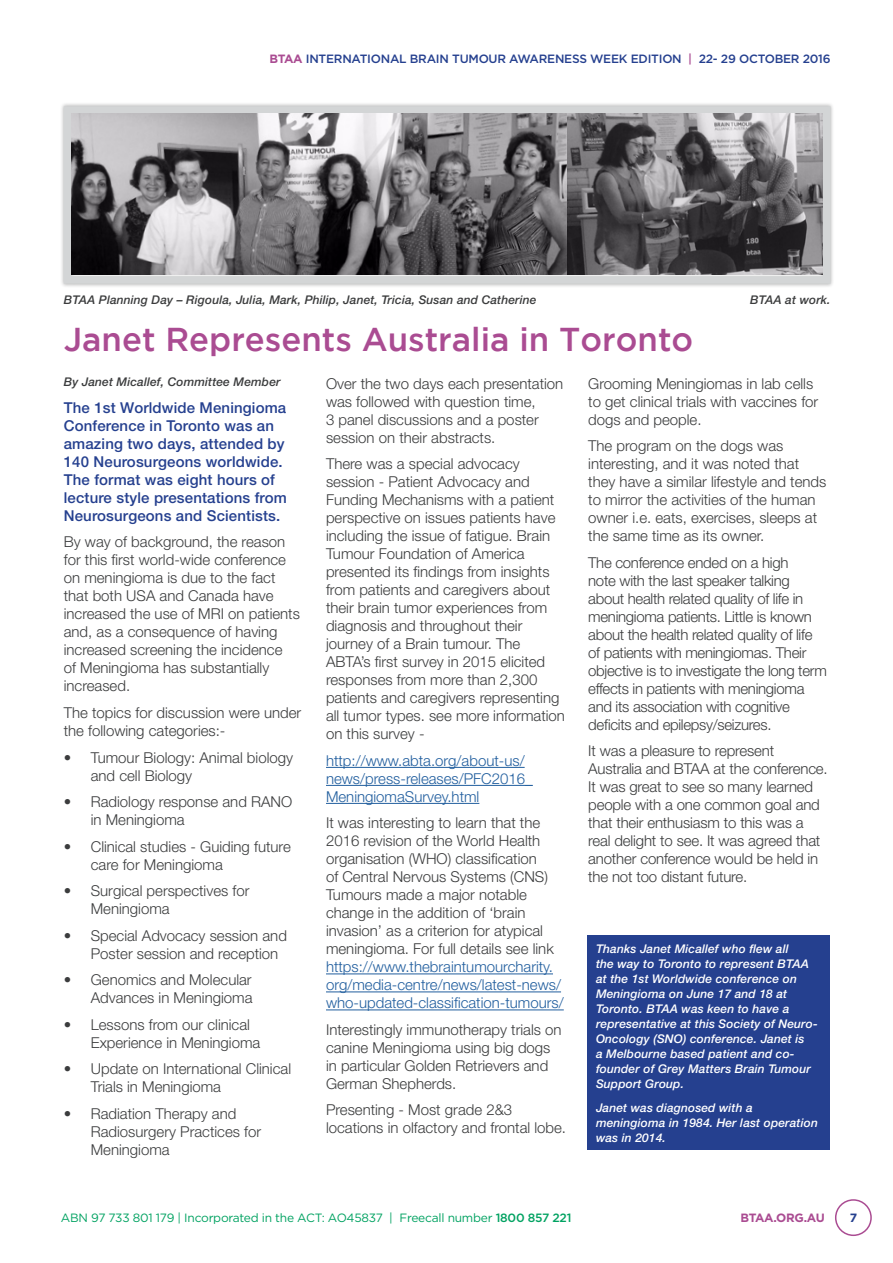
<style>
.page{position:relative;width:893px;height:1263px;background:#fff}
.page>*{position:absolute;margin:0;border:0;box-sizing:border-box;transform-origin:0 0}
.t1{font:500 33px "Gotham";color:#aa4c92}
.t2{font:300 15px/18px "Helvetica Neue LT";color:#3b3c3d}
.t3{font:300 15px/18px "Helvetica Neue LT";letter-spacing:-.02em;color:#3b3c3d}
.t4{font:300 15px/18px "Helvetica Neue LT";color:#215e9e}
.t5{font:500 15px/18px "Helvetica Neue LT";letter-spacing:.01em;color:#25408f}
.t6{font:italic 500 12px/15px "Helvetica Neue LT";letter-spacing:.01em;color:#fff}
.t7{font:italic 500 12px "Helvetica Neue LT";letter-spacing:.01em;color:#3b3c3d}
.t8{font:12px "Gotham";letter-spacing:-.02em;color:#00a261}
.t9{font:500 12px "Gotham";letter-spacing:-.02em;color:#25408f}
.t10{font:700 12px "Gotham";letter-spacing:-.035em;color:#aa4c92}
.t11{font:700 12px "Gotham";color:#25408f}
.s1{font-weight:700;color:#aa4c92}
.s2{color:#aa4c92}
.s3{font-weight:500}
</style>
<div class="page">
<div style="left:835px;top:1199px;width:37px;height:37px;border:2px solid #aa4c92;border-radius:50%"></div>
<div style="left:60px;top:102px;width:774px;height:186px;background:#000;opacity:.3"></div>
<div style="left:64px;top:106px;width:767px;height:178px;border:8px solid #d3d5d6"></div>
<div style="left:587px;top:935px;width:243px;height:215px;background:#25408f"></div>
<hr style="left:326px;top:767px;width:199px;height:1px;background:#215e9e">
<hr style="left:326px;top:785px;width:207px;height:1px;background:#215e9e">
<hr style="left:326px;top:803px;width:153px;height:1px;background:#215e9e">
<hr style="left:326px;top:973px;width:227px;height:1px;background:#215e9e">
<hr style="left:326px;top:991px;width:235px;height:1px;background:#215e9e">
<hr style="left:326px;top:1009px;width:238px;height:1px;background:#215e9e">
<img style="left:72px;top:114px;width:751px;height:161px">
<p class="t9" style="left:269px;top:51px;width:563px"><span class="s1">BTAA</span> INTERNATIONAL BRAIN TUMOUR AWARENESS WEEK EDITION <span class="s2">|</span> 22- 29 OCTOBER 2016</p>
<p class="t7" style="left:64px;top:292px;width:474px">BTAA Planning Day – Rigoula, Julia, Mark, Philip, Janet, Tricia, Susan and Catherine</p>
<p class="t7" style="left:750px;top:292px;width:82px">BTAA at work.</p>
<h1 class="t1" style="left:64px;top:321px;width:631px">Janet Represents Australia in Toronto</h1>
<p class="t2" style="left:326px;top:374px;width:239px">Over the two days each presentation was followed with question time,<br>3 panel discussions and a poster session on their abstracts.</p>
<p class="t2" style="left:326px;top:455px;width:240px">There was a special advocacy session - Patient Advocacy and<br>Funding Mechanisms with a patient perspective on issues patients have including the issue of fatigue. Brain<br>Tumour Foundation of America presented its findings from insights from patients and caregivers about their brain tumor experiences from diagnosis and throughout their journey of a Brain tumour. The<br>ABTA’s first survey in 2015 elicited responses from more than 2,300 patients and caregivers representing all tumor types. see more information on this survey -</p>
<p class="t4" style="left:326px;top:751px;width:208px">http://www.abta.org/about-us/ news/press-releases/PFC2016_<br>MeningiomaSurvey.html</p>
<p class="t2" style="left:326px;top:814px;width:229px">It was interesting to learn that the 2016 revision of the World Health organisation (WHO) classification<br>of Central Nervous Systems (CNS)<br>Tumours made a major notable change in the addition of ‘brain invasion’ as a criterion for atypical meningioma. For full details see link</p>
<p class="t4" style="left:326px;top:958px;width:239px">https://www.thebraintumourcharity. org/media-centre/news/latest-news/ who-updated-classification-tumours/</p>
<p class="t2" style="left:326px;top:1020px;width:237px">Interestingly immunotherapy trials on canine Meningioma using big dogs in particular Golden Retrievers and<br>German Shepherds.</p>
<p class="t2" style="left:326px;top:1101px;width:242px">Presenting - Most grade 2&amp;3 locations in olfactory and frontal lobe.</p>
<p class="t7" style="left:64px;top:375px;width:218px">By Janet Micallef, Committee Member</p>
<p class="t5" style="left:64px;top:398px;width:225px">The 1st Worldwide Meningioma<br>Conference in Toronto was an amazing two days, attended by<br>140 Neurosurgeons worldwide.<br>The format was eight hours of lecture style presentations from<br>Neurosurgeons and Scientists.</p>
<p class="t2" style="left:64px;top:533px;width:238px">By way of background, the reason for this first world-wide conference on meningioma is due to the fact that both USA and Canada have increased the use of MRI on patients and, as a consequence of having increased screening the incidence<br>of Meningioma has substantially increased.</p>
<p class="t2" style="left:64px;top:703px;width:239px">The topics for discussion were under the following categories:-</p>
<p class="t2" style="left:91px;top:748px;width:204px;text-indent:-27px">• Tumour Biology: Animal biology and cell Biology</p>
<p class="t2" style="left:91px;top:792px;width:203px;text-indent:-27px">• Radiology response and RANO in Meningioma</p>
<p class="t2" style="left:91px;top:837px;width:202px;text-indent:-27px">• Clinical studies - Guiding future care for Meningioma</p>
<p class="t2" style="left:91px;top:881px;width:160px;text-indent:-27px">• Surgical perspectives for<br>Meningioma</p>
<p class="t2" style="left:91px;top:926px;width:198px;text-indent:-27px">• Special Advocacy session and<br>Poster session and reception</p>
<p class="t2" style="left:64px;top:970px;width:190px;text-align:right">• Genomics and Molecular<br>Advances in Meningioma</p>
<p class="t2" style="left:91px;top:1015px;width:171px;text-indent:-27px">• Lessons from our clinical<br>Experience in Meningioma</p>
<p class="t2" style="left:91px;top:1059px;width:202px;text-indent:-27px">• Update on International Clinical<br>Trials in Meningioma</p>
<p class="t2" style="left:91px;top:1104px;width:172px;text-indent:-27px">• Radiation Therapy and<br>Radiosurgery Practices for<br>Meningioma</p>
<p class="t2" style="left:588px;top:374px;width:232px">Grooming Meningiomas in lab cells to get clinical trials with vaccines for dogs and people.</p>
<p class="t2" style="left:588px;top:437px;width:240px">The program on the dogs was interesting, and it was noted that they have a similar lifestyle and tends to mirror the activities of the human owner i.e. eats, exercises, sleeps at the same time as its owner.</p>
<p class="t3" style="left:588px;top:553px;width:240px">The conference ended on a high<br>note with the last speaker talking about health related quality of life in meningioma patients. Little is known about the health related quality of life of patients with meningiomas. Their objective is to investigate the long term effects in patients with meningioma and its association with cognitive deficits and epilepsy/seizures.</p>
<p class="t2" style="left:588px;top:742px;width:241px">It was a pleasure to represent Australia and BTAA at the conference.<br>It was great to see so many learned people with a one common goal and that their enthusiasm to this was a real delight to see. It was agreed that another conference would be held in the not too distant future.</p>
<p class="t6" style="left:596px;top:941px;width:223px">Thanks Janet Micallef who flew all<br>the way to Toronto to represent BTAA at the 1st Worldwide conference on<br>Meningioma on June 17 and 18 at<br>Toronto. BTAA was keen to have a representative at this Society of Neuro-<br>Oncology (SNO) conference. Janet is<br>a Melbourne based patient and co&shy;founder of Grey Matters Brain Tumour<br>Support Group.</p>
<p class="t6" style="left:596px;top:1100px;width:223px">Janet was diagnosed with a meningioma in 1984. Her last operation was in 2014.</p>
<p class="t8" style="left:61px;top:1210px;width:512px">ABN 97 733 801 179 | Incorporated in the ACT: AO45837 | Freecall number <span class="s3">1800 857 221</span></p>
<p class="t10" style="left:740px;top:1210px;width:86px">BTAA.ORG.AU</p>
<p class="t11" style="left:850px;top:1210px;width:9px">7</p>
</div>
